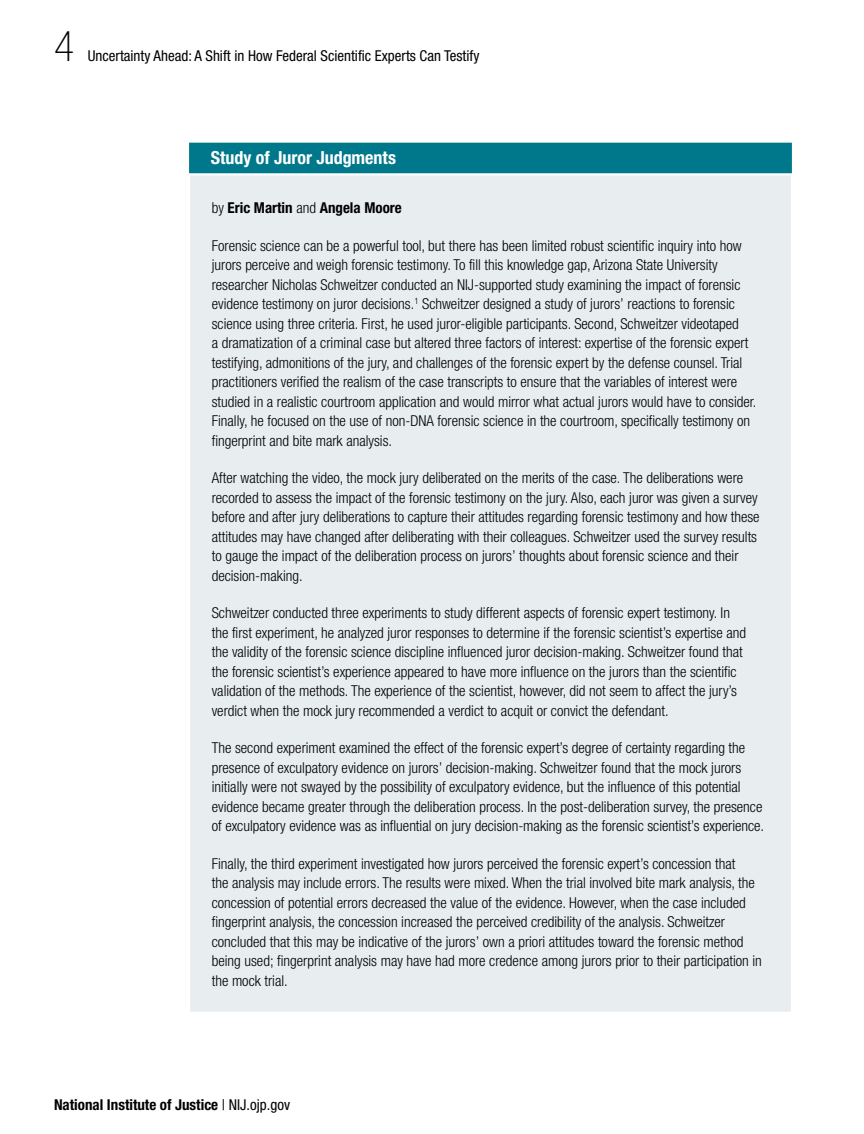
<style>
.page{position:relative;width:864px;height:1134px;background:#fff}
.page>*{position:absolute;margin:0;border:0;box-sizing:border-box;transform-origin:0 0}
.t1{font:100 condensed 42px "Helvetica Neue LT Std";color:#000}
.t2{font:700 condensed 18px "Helvetica Neue LT Std";color:#fff}
.t3{font:300 condensed 15px/19.5px "Helvetica Neue LT Std";color:#000}
.t4{font:700 condensed 15px "Helvetica Neue LT Std";color:#000}
.t5{font:condensed 15px "Helvetica Neue LT Std";color:#000}
.s1{font-weight:300}
.s2{font-weight:400}
</style>
<div class="page">
<div style="left:189px;top:142px;width:603px;height:871px;background:#e8edf0"></div>
<svg style="left:189px;top:142px;width:603px;height:35px;background:#1e8899"></svg>
<h1 class="t1" style="left:54px;top:23px;width:22px">4</h1>
<p class="t5" style="left:88px;top:48px;width:393px">Uncertainty Ahead: A Shift in How Federal Scientific Experts Can Testify</p>
<p class="t2" style="left:211px;top:147px;width:187px">Study of Juror Judgments</p>
<p class="t4" style="left:212px;top:199px;width:192px"><span class="s1">by</span> Eric Martin <span class="s1">and</span> Angela Moore</p>
<p class="t3" style="left:212px;top:235px;width:546px">Forensic science can be a powerful tool, but there has been limited robust scientific inquiry into how jurors perceive and weigh forensic testimony. To fill this knowledge gap, Arizona State University researcher Nicholas Schweitzer conducted an NIJ-supported study examining the impact of forensic evidence testimony on juror decisions.<sup>1</sup> Schweitzer designed a study of jurors’ reactions to forensic science using three criteria. First, he used juror-eligible participants. Second, Schweitzer videotaped<br>a dramatization of a criminal case but altered three factors of interest: expertise of the forensic expert testifying, admonitions of the jury, and challenges of the forensic expert by the defense counsel. Trial practitioners verified the realism of the case transcripts to ensure that the variables of interest were studied in a realistic courtroom application and would mirror what actual jurors would have to consider.<br>Finally, he focused on the use of non-DNA forensic science in the courtroom, specifically testimony on fingerprint and bite mark analysis.</p>
<p class="t3" style="left:212px;top:468px;width:549px">After watching the video, the mock jury deliberated on the merits of the case. The deliberations were recorded to assess the impact of the forensic testimony on the jury. Also, each juror was given a survey before and after jury deliberations to capture their attitudes regarding forensic testimony and how these attitudes may have changed after deliberating with their colleagues. Schweitzer used the survey results to gauge the impact of the deliberation process on jurors’ thoughts about forensic science and their decision-making.</p>
<p class="t3" style="left:212px;top:603px;width:536px">Schweitzer conducted three experiments to study different aspects of forensic expert testimony. In the first experiment, he analyzed juror responses to determine if the forensic scientist’s expertise and the validity of the forensic science discipline influenced juror decision-making. Schweitzer found that the forensic scientist’s experience appeared to have more influence on the jurors than the scientific validation of the methods. The experience of the scientist, however, did not seem to affect the jury’s verdict when the mock jury recommended a verdict to acquit or convict the defendant.</p>
<p class="t3" style="left:212px;top:738px;width:554px">The second experiment examined the effect of the forensic expert’s degree of certainty regarding the presence of exculpatory evidence on jurors’ decision-making. Schweitzer found that the mock jurors initially were not swayed by the possibility of exculpatory evidence, but the influence of this potential evidence became greater through the deliberation process. In the post-deliberation survey, the presence of exculpatory evidence was as influential on jury decision-making as the forensic scientist’s experience.</p>
<p class="t3" style="left:212px;top:853px;width:552px">Finally, the third experiment investigated how jurors perceived the forensic expert’s concession that<br>the analysis may include errors. The results were mixed. When the trial involved bite mark analysis, the concession of potential errors decreased the value of the evidence. However, when the case included fingerprint analysis, the concession increased the perceived credibility of the analysis. Schweitzer concluded that this may be indicative of the jurors’ own a priori attitudes toward the forensic method being used; fingerprint analysis may have had more credence among jurors prior to their participation in the mock trial.</p>
<p class="t4" style="left:54px;top:1095px;width:238px">National Institute of Justice <span class="s2">| NIJ.ojp.gov</span></p>
</div>
